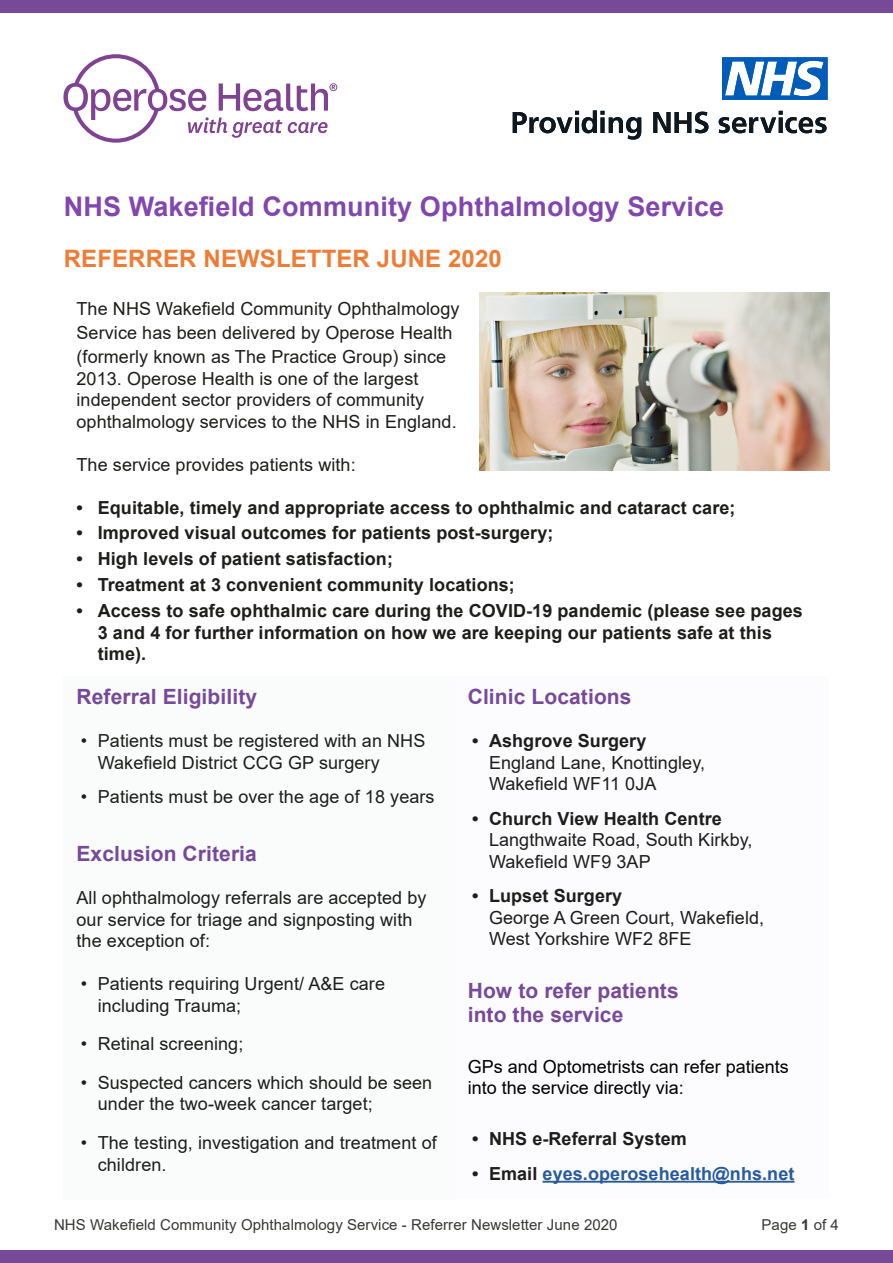
<style>
.page{position:relative;width:893px;height:1263px;background:#fff}
.page>*{position:absolute;margin:0;border:0;box-sizing:border-box;transform-origin:0 0}
.t1{font:700 27px "Arial";letter-spacing:.005em;color:#8246af}
.t2{font:700 24px "Arial";letter-spacing:.005em;color:#ef7c35}
.t3{font:700 21px/24px "Arial";letter-spacing:.005em;color:#764a98}
.t4{font:18px/21.6px "Arial";letter-spacing:.005em;color:#1d1d1b}
.t5{font:700 18px/21.6px "Arial";letter-spacing:.005em;color:#1d1d1b}
.t6{font:18px/21.6px "Arial";color:#000}
.t7{font:700 18px "Arial";letter-spacing:.005em;color:#275b9b}
.t8{font:15px "Arial";letter-spacing:.005em;color:#373935}
.s1{color:#1d1d1b}
.s2{font-weight:700}
</style>
<div class="page">
<div style="left:0;top:0;width:893px;height:13px;background:#764a98"></div>
<div style="left:0;top:1250px;width:893px;height:13px;background:#764a98"></div>
<svg style="left:63px;top:54px;width:274px;height:89px"></svg>
<div style="left:455px;top:969px;width:374px;height:230px;background:#fcfbfd"></div>
<hr style="left:543px;top:1181px;width:251px;height:2px;background:#275b9b">
<div style="left:455px;top:676px;width:374px;height:293px;background:#fcfbfd"></div>
<div style="left:64px;top:676px;width:391px;height:523px;background:#f9fcfb"></div>
<svg style="left:513px;top:110px;width:313px;height:30px"></svg>
<svg style="left:722px;top:57px;width:106px;height:43px"></svg>
<img style="left:479px;top:292px;width:350px;height:178px">
<h1 class="t1" style="left:64px;top:188px;width:662px">NHS Wakefield Community Ophthalmology Service</h1>
<h2 class="t2" style="left:64px;top:242px;width:440px">REFERRER NEWSLETTER JUNE 2020</h2>
<p class="t4" style="left:77px;top:297px;width:384px;line-height:24px">The NHS Wakefield Community Ophthalmology<br>Service has been delivered by Operose Health (formerly known as The Practice Group) since</p>
<p class="t4" style="left:77px;top:367px;width:382px">2013. Operose Health is one of the largest independent sector providers of community ophthalmology services to the NHS in England.</p>
<p class="t4" style="left:77px;top:453px;width:281px">The service provides patients with:</p>
<p class="t5" style="left:77px;top:497px;width:660px">• Equitable, timely and appropriate access to ophthalmic and cataract care;</p>
<p class="t5" style="left:77px;top:522px;width:478px">• Improved visual outcomes for patients post-surgery;</p>
<p class="t5" style="left:77px;top:548px;width:318px">• High levels of patient satisfaction;</p>
<p class="t5" style="left:77px;top:574px;width:440px">• Treatment at 3 convenient community locations;</p>
<p class="t5" style="left:98px;top:600px;width:707px;text-indent:-21px">• Access to safe ophthalmic care during the COVID-19 pandemic (please see pages<br>3 and 4 for further information on how we are keeping our patients safe at this time).</p>
<p class="t3" style="left:77px;top:685px;width:182px">Referral Eligibility</p>
<p class="t4" style="left:98px;top:730px;width:329px;text-indent:-17px">• Patients must be registered with an NHS<br>Wakefield District CCG GP surgery</p>
<p class="t4" style="left:81px;top:786px;width:355px">• Patients must be over the age of 18 years</p>
<p class="t3" style="left:77px;top:842px;width:182px">Exclusion Criteria</p>
<p class="t4" style="left:77px;top:887px;width:351px">All ophthalmology referrals are accepted by our service for triage and signposting with the exception of:</p>
<p class="t4" style="left:98px;top:973px;width:289px;text-indent:-17px">• Patients requiring Urgent/ A&amp;E care including Trauma;</p>
<p class="t4" style="left:81px;top:1033px;width:164px">• Retinal screening;</p>
<p class="t4" style="left:98px;top:1071px;width:336px;text-indent:-17px">• Suspected cancers which should be seen under the two-week cancer target;</p>
<p class="t4" style="left:98px;top:1132px;width:340px;text-indent:-17px">• The testing, investigation and treatment of children.</p>
<p class="t3" style="left:468px;top:685px;width:165px">Clinic Locations</p>
<p class="t5" style="left:472px;top:730px;width:176px">• Ashgrove Surgery</p>
<p class="t4" style="left:489px;top:751px;width:218px">England Lane, Knottingley,<br>Wakefield WF11 0JA</p>
<p class="t5" style="left:472px;top:808px;width:251px">• Church View Health Centre</p>
<p class="t4" style="left:489px;top:829px;width:265px">Langthwaite Road, South Kirkby,<br>Wakefield WF9 3AP</p>
<p class="t5" style="left:472px;top:885px;width:152px">• Lupset Surgery</p>
<p class="t4" style="left:489px;top:906px;width:277px">George A Green Court, Wakefield,<br>West Yorkshire WF2 8FE</p>
<p class="t3" style="left:468px;top:978px;width:212px">How to refer patients into the service</p>
<p class="t6" style="left:468px;top:1055px;width:323px">GPs and Optometrists can refer patients into the service directly via:</p>
<p class="t5" style="left:472px;top:1128px;width:216px">• NHS e-Referral System</p>
<p class="t7" style="left:472px;top:1161px;width:324px"><span class="s1">• Email</span> eyes.operosehealth@nhs.net</p>
<p class="t8" style="left:54px;top:1215px;width:565px">NHS Wakefield Community Ophthalmology Service - Referrer Newsletter June 2020</p>
<p class="t8" style="left:761px;top:1215px;width:79px">Page <span class="s2">1</span> of 4</p>
</div>
